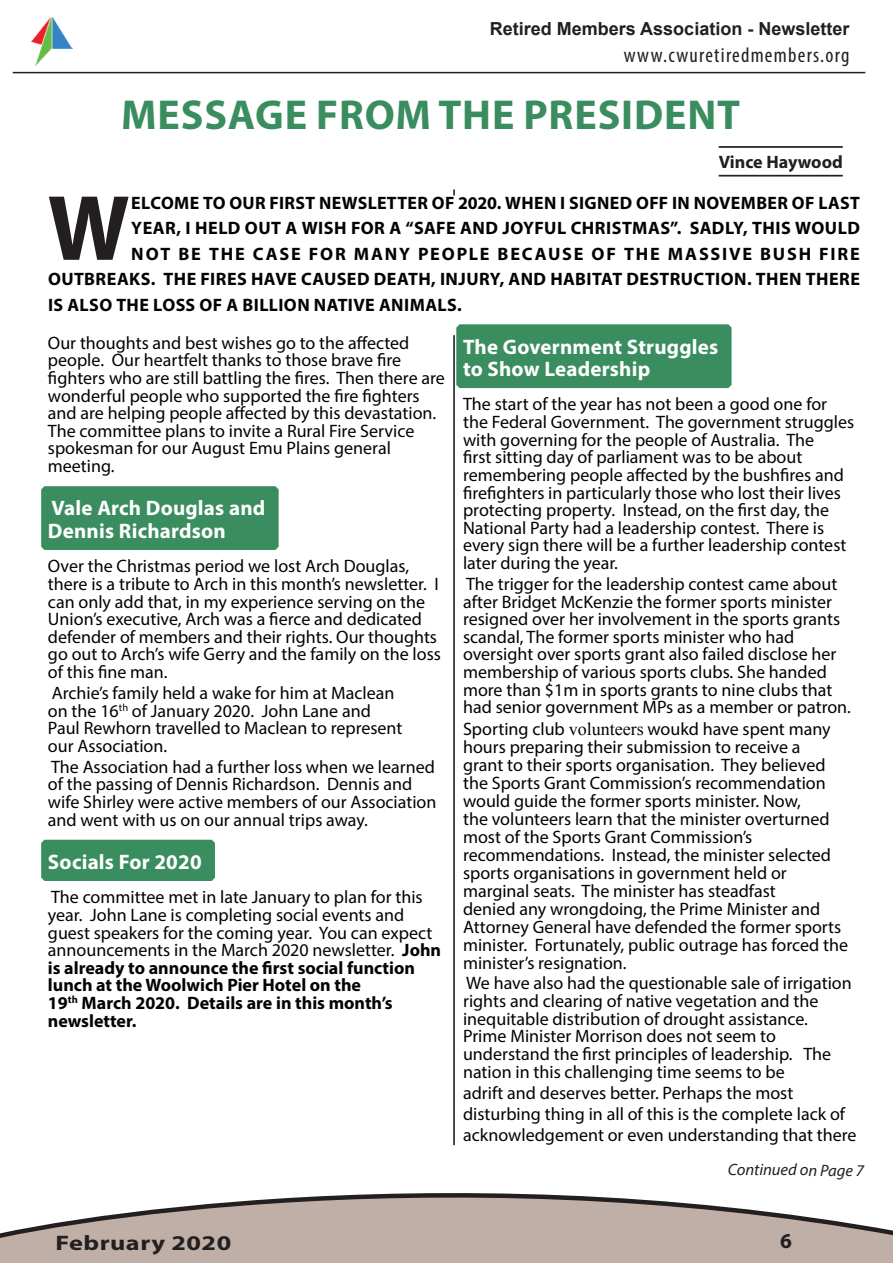
<style>
.page{position:relative;width:893px;height:1263px;background:#fff}
.page>*{position:absolute;margin:0;border:0;box-sizing:border-box;transform-origin:0 0}
.Lead_Article_First_p{font:700 93.6px "Myriad Pro";color:#231f20}
.Major_Header_Size{font:700 42px "Myriad Pro";letter-spacing:.02em;color:#3a8d5f}
.t1{font:700 21.3px "Myriad Pro";color:#231f20}
.Article_Item_Header{font:700 21px/22.5px "Myriad Pro";letter-spacing:.01em;color:#fff}
.t2{font:condensed 21px "Myriad Pro";letter-spacing:.06em;color:#231f20}
.t3{font:700 21px "Myriad Pro";letter-spacing:.02em;color:#231f20;scale:1.25 1}
.Article_Paragraph{font:18px/17.7px "Myriad Pro";color:#020304}
.Lead_Article_First_p-2{font:700 18px "Myriad Pro";letter-spacing:.025em;color:#020304}
.Lead_Article_First_p-3{font:700 18px "Myriad Pro";letter-spacing:.1em;color:#020304}
.t4{font:700 18px "Arial";color:#231f20}
.Major_Header_Size-2{font:700 18px "Myriad Pro";color:#231f20}
.Continued_On_Label{font:italic 16.5px "Myriad Pro";color:#231f20}
.s1{font-weight:700}
.s2{font-family:"Times New Roman"}
</style>
<div class="page">
<hr style="left:13px;top:72px;width:852px;height:1px;background:#231f20">
<img style="left:32px;top:17px;width:40px;height:49px">
<svg style="left:0;top:1193px;width:893px;height:70px"></svg>
<hr style="left:719px;top:146px;width:124px;height:2px;background:#231f20">
<hr style="left:719px;top:175px;width:124px;height:2px;background:#231f20">
<div style="left:41px;top:486px;width:238px;height:64px;background:#3a8d5f"></div>
<div style="left:41px;top:840px;width:174px;height:41px;background:#3a8d5f"></div>
<div style="left:456px;top:324px;width:276px;height:64px;background:#3a8d5f"></div>
<hr style="left:453px;top:335px;width:2px;height:810px;background:#231f20">
<p class="t4" style="left:490px;top:17px;width:361px">Retired Members Association - Newsletter</p>
<p class="t2" style="left:624px;top:42px;width:227px">www.cwuretiredmembers.org</p>
<p class="Major_Header_Size" style="left:121px;top:87px;width:620px">MESSAGE FROM THE PRESIDENT</p>
<p class="Major_Header_Size-2" style="left:719px;top:150px;width:126px">Vince Haywood</p>
<p class="Lead_Article_First_p" style="left:47px;top:167px;width:84px">W</p>
<p class="Lead_Article_First_p-2" style="left:131px;top:191px;width:730px">ELCOME TO OUR FIRST NEWSLETTER OF 2020. WHEN I SIGNED OFF IN NOVEMBER OF LAST</p>
<p class="Lead_Article_First_p-2" style="left:131px;top:216px;width:730px">YEAR, I HELD OUT A WISH FOR A “SAFE AND JOYFUL CHRISTMAS”. SADLY, THIS WOULD</p>
<p class="Lead_Article_First_p-3" style="left:131px;top:242px;width:730px">NOT BE THE CASE FOR MANY PEOPLE BECAUSE OF THE MASSIVE BUSH FIRE</p>
<p class="Lead_Article_First_p-2" style="left:48px;top:267px;width:813px">OUTBREAKS. THE FIRES HAVE CAUSED DEATH, INJURY, AND HABITAT DESTRUCTION. THEN THERE</p>
<p class="Lead_Article_First_p-2" style="left:48px;top:293px;width:415px">IS ALSO THE LOSS OF A BILLION NATIVE ANIMALS.</p>
<p class="Article_Paragraph" style="left:48px;top:333px;width:398px">Our thoughts and best wishes go to the affected people. Our heartfelt thanks to those brave fire fighters who are still battling the fires. Then there are wonderful people who supported the fire fighters and are helping people affected by this devastation.<br>The committee plans to invite a Rural Fire Service spokesman for our August Emu Plains general meeting.</p>
<p class="Article_Item_Header" style="left:48px;top:496px;width:219px">Vale Arch Douglas and<br>Dennis Richardson</p>
<p class="Article_Paragraph" style="left:48px;top:557px;width:394px">Over the Christmas period we lost Arch Douglas, there is a tribute to Arch in this month’s newsletter. I can only add that, in my experience serving on the Union’s executive, Arch was a fierce and dedicated defender of members and their rights. Our thoughts go out to Arch’s wife Gerry and the family on the loss of this fine man.</p>
<p class="Article_Paragraph" style="left:48px;top:684px;width:356px">Archie’s family held a wake for him at Maclean on the 16<sup>th</sup> of January 2020. John Lane and Paul Rewhorn travelled to Maclean to represent our Association.</p>
<p class="Article_Paragraph" style="left:48px;top:757px;width:390px">The Association had a further loss when we learned of the passing of Dennis Richardson. Dennis and wife Shirley were active members of our Association and went with us on our annual trips away.</p>
<p class="Article_Item_Header" style="left:48px;top:850px;width:155px">Socials For 2020</p>
<p class="Article_Paragraph" style="left:48px;top:888px;width:395px">The committee met in late January to plan for this year. John Lane is completing social events and guest speakers for the coming year. You can expect announcements in the March 2020 newsletter. <span class="s1">John is already to announce the first social function lunch at the Woolwich Pier Hotel on the<br>19</span><sup>th</sup> <span class="s1">March 2020. Details are in this month’s newsletter.</span></p>
<p class="Article_Item_Header" style="left:463px;top:335px;width:257px">The Government Struggles to Show Leadership</p>
<p class="Article_Paragraph" style="left:463px;top:395px;width:393px">The start of the year has not been a good one for the Federal Government. The government struggles with governing for the people of Australia. The<br>first sitting day of parliament was to be about remembering people affected by the bushfires and firefighters in particularly those who lost their lives protecting property. Instead, on the first day, the National Party had a leadership contest. There is every sign there will be a further leadership contest later during the year.</p>
<p class="Article_Paragraph" style="left:463px;top:575px;width:389px">The trigger for the leadership contest came about after Bridget McKenzie the former sports minister resigned over her involvement in the sports grants scandal, The former sports minister who had oversight over sports grant also failed disclose her membership of various sports clubs. She handed more than $1m in sports grants to nine clubs that had senior government MPs as a member or patron.</p>
<p class="Article_Paragraph" style="left:463px;top:719px;width:387px">Sporting club <span class="s2">volunteers</span> woukd have spent many hours preparing their submission to receive a<br>grant to their sports organisation. They believed the Sports Grant Commission’s recommendation would guide the former sports minister. Now,<br>the volunteers learn that the minister overturned most of the Sports Grant Commission’s recommendations. Instead, the minister selected sports organisations in government held or marginal seats. The minister has steadfast<br>denied any wrongdoing, the Prime Minister and Attorney General have defended the former sports minister. Fortunately, public outrage has forced the minister’s resignation.</p>
<p class="Article_Paragraph" style="left:463px;top:974px;width:390px">We have also had the questionable sale of irrigation rights and clearing of native vegetation and the inequitable distribution of drought assistance.<br>Prime Minister Morrison does not seem to understand the first principles of leadership. The nation in this challenging time seems to be</p>
<p class="Article_Paragraph" style="left:463px;top:1082px;width:395px;line-height:21px">adrift and deserves better. Perhaps the most disturbing thing in all of this is the complete lack of acknowledgement or even understanding that there</p>
<p class="Continued_On_Label" style="left:728px;top:1158px;width:138px;rotate:1deg">Continued on Page 7</p>
<p class="t3" style="left:55px;top:1229px;width:142px">February 2020</p>
<p class="t1" style="left:780px;top:1227px;width:13px">6</p>
</div>
